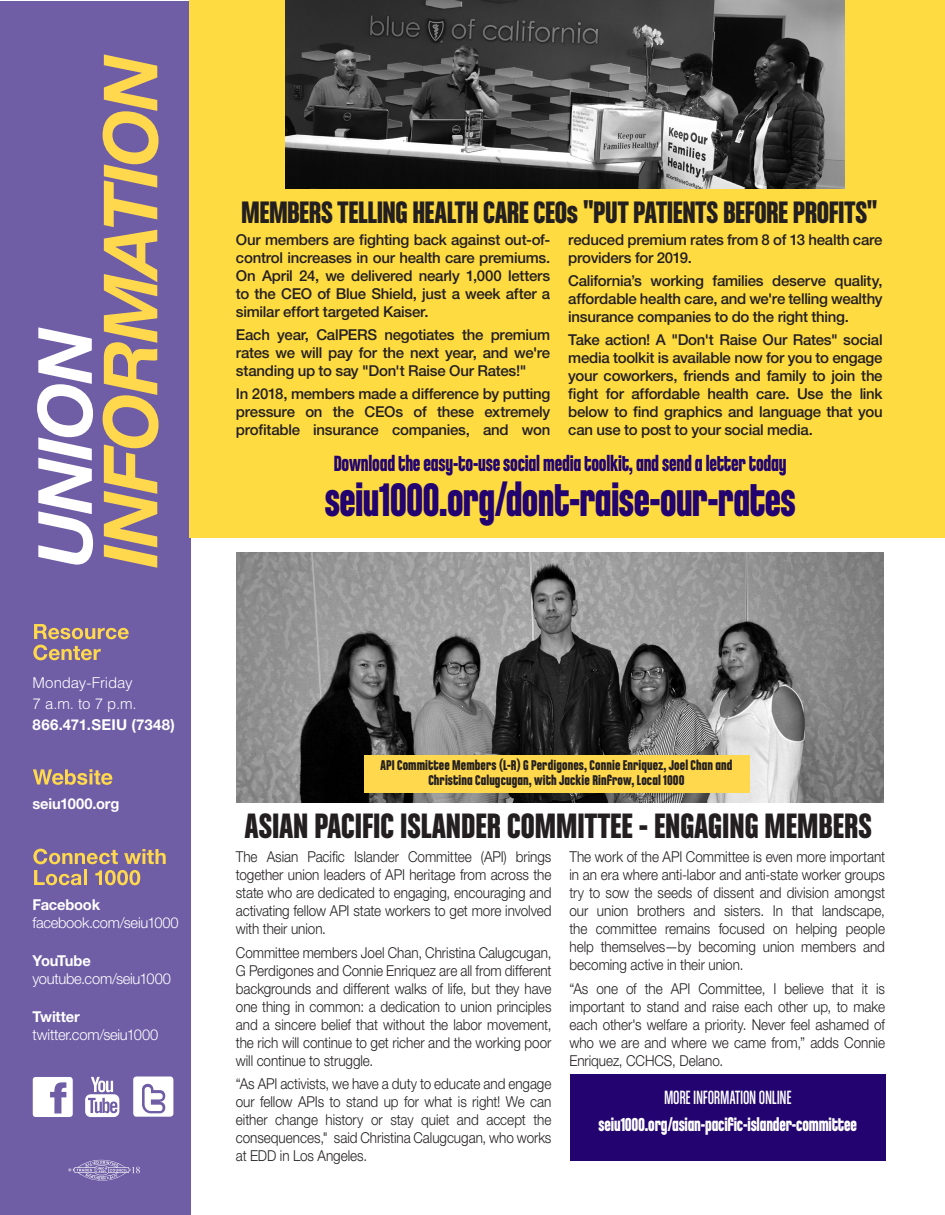
<style>
.page{position:relative;width:945px;height:1215px;background:#fff}
.page>*{position:absolute;margin:0;border:0;box-sizing:border-box;transform-origin:0 0}
.DATE_FRONT_PAGE{font:49.95px "Chalet Comprime Hong Kong Eighty";letter-spacing:-.015em;color:#22036f;scale:.9 1}
.t1{font:37.5px "Chalet Comprime Hong Kong Eighty";color:#231f20}
.DATE_FRONT_PAGE-2{font:33px "Chalet Comprime Hong Kong Eighty";letter-spacing:-.01em;color:#231f20}
.DATE_FRONT_PAGE-3{font:23.4px "Chalet Comprime Hong Kong Eighty";letter-spacing:-.01em;color:#22036f;scale:.9 1}
.DATE_FRONT_PAGE-4{font:20.4px "Chalet Comprime Cologne Eighty";letter-spacing:-.015em;color:#fff;scale:.9 1}
.DATE_FRONT_PAGE-5{font:19.95px "Chalet Comprime Hong Kong Eighty";letter-spacing:-.01em;color:#fff;scale:.9 1}
.t2{font:300 15px/18px "Helvetica Neue LT Std";letter-spacing:-.005em;color:#231f20;text-align:justify;scale:.9 1}
.t3{font:500 15px/18px "Helvetica Neue LT Std";letter-spacing:-.02em;color:#231f20;text-align:justify}
.t4{font:15px/15px "Chalet Comprime Hong Kong Eighty";letter-spacing:.005em;color:#231f20;text-align:center}
.t5{font:300 15px "Helvetica Neue LT Std";letter-spacing:-.02em;color:#fff}
.t6{font:700 15px "Helvetica Neue LT Std";letter-spacing:-.01em;color:#fff}
.t7{font:300 15px/21px "Helvetica";letter-spacing:-.01em;color:#fff}
.t8{font:700 15px "Helvetica Neue LT Std";letter-spacing:.015em;color:#fff}
.t9{font:700 15px "Helvetica Neue LT Std";letter-spacing:-.05em;color:#fff}
</style>
<div class="page">
<div style="left:0;top:1px;width:190px;height:1214px;background:#6f5da5"></div>
<svg style="left:103px;top:54px;width:56px;height:514px"></svg>
<svg style="left:37px;top:327px;width:56px;height:238px"></svg>
<svg style="left:34px;top:624px;width:95px;height:15px"></svg>
<svg style="left:33px;top:645px;width:68px;height:15px"></svg>
<svg style="left:33px;top:769px;width:79px;height:16px"></svg>
<svg style="left:33px;top:849px;width:85px;height:15px"></svg>
<svg style="left:124px;top:849px;width:42px;height:15px"></svg>
<svg style="left:34px;top:870px;width:47px;height:15px"></svg>
<hr style="left:84px;top:870px;width:3px;height:15px;background:#ffd84d">
<svg style="left:95px;top:870px;width:45px;height:15px"></svg>
<svg style="left:133px;top:1077px;width:40px;height:40px;background:#e3e0ed"></svg>
<svg style="left:85px;top:1077px;width:34px;height:40px"></svg>
<svg style="left:33px;top:1077px;width:40px;height:40px"></svg>
<svg style="left:68px;top:1159px;width:72px;height:22px"></svg>
<div style="left:570px;top:1075px;width:315px;height:86px;background:#22036f"></div>
<div style="left:189px;top:0;width:756px;height:537px;background:#ffdb42"></div>
<img style="left:236px;top:553px;width:647px;height:250px">
<div style="left:364px;top:756px;width:386px;height:37px;background:#ffd84d"></div>
<img style="left:285px;top:0;width:560px;height:189px">
<p class="DATE_FRONT_PAGE-2" style="left:241px;top:193px;width:638px">MEMBERS TELLING HEALTH CARE CEOs "PUT PATIENTS BEFORE PROFITS"</p>
<p class="t3" style="left:236px;top:230px;width:316px">Our members are fighting back against out-of&shy;control increases in our health care premiums.<br>On April 24, we delivered nearly 1,000 letters to the CEO of Blue Shield, just a week after a similar effort targeted Kaiser.</p>
<p class="t3" style="left:236px;top:325px;width:316px">Each year, CalPERS negotiates the premium rates we will pay for the next year, and we're standing up to say "Don't Raise Our Rates!"</p>
<p class="t3" style="left:236px;top:385px;width:316px">In 2018, members made a difference by putting pressure on the CEOs of these extremely profitable insurance companies, and won</p>
<p class="t3" style="left:568px;top:230px;width:316px">reduced premium rates from 8 of 13 health care providers for 2019.</p>
<p class="t3" style="left:568px;top:271px;width:316px">California’s working families deserve quality, affordable health care, and we're telling wealthy insurance companies to do the right thing.</p>
<p class="t3" style="left:568px;top:331px;width:316px">Take action! A "Don't Raise Our Rates" social media toolkit is available now for you to engage your coworkers, friends and family to join the fight for affordable health care. Use the link below to find graphics and language that you can use to post to your social media.</p>
<p class="DATE_FRONT_PAGE-3" style="left:334px;top:449px;width:505px">Download the easy-to-use social media toolkit, and send a letter today</p>
<p class="DATE_FRONT_PAGE" style="left:325px;top:470px;width:525px">seiu1000.org/dont-raise-our-rates</p>
<p class="t7" style="left:33px;top:671px;width:106px">Monday-Friday<br>7 a.m. to 7 p.m.</p>
<p class="t8" style="left:33px;top:715px;width:144px">866.471.SEIU (7348)</p>
<p class="t6" style="left:33px;top:795px;width:88px">seiu1000.org</p>
<p class="t6" style="left:33px;top:895px;width:69px">Facebook</p>
<p class="t5" style="left:33px;top:913px;width:148px">facebook.com/seiu1000</p>
<p class="t9" style="left:33px;top:951px;width:60px">YouTube</p>
<p class="t5" style="left:33px;top:969px;width:140px">youtube.com/seiu1000</p>
<p class="t6" style="left:33px;top:1008px;width:49px">Twitter</p>
<p class="t5" style="left:33px;top:1026px;width:127px">twitter.com/seiu1000</p>
<p class="t4" style="left:380px;top:757px;width:354px">API Committee Members (L-R) G Perdigones, Connie Enriquez, Joel Chan and<br>Christina Calugcugan, with Jackie Rinfrow, Local 1000</p>
<p class="t1" style="left:245px;top:803px;width:628px">ASIAN PACIFIC ISLANDER COMMITTEE - ENGAGING MEMBERS</p>
<p class="t2" style="left:236px;top:848px;width:352px">The Asian Pacific Islander Committee (API) brings together union leaders of API heritage from across the state who are dedicated to engaging, encouraging and activating fellow API state workers to get more involved with their union.</p>
<p class="t2" style="left:236px;top:943px;width:352px">Committee members Joel Chan, Christina Calugcugan, G Perdigones and Connie Enriquez are all from different backgrounds and different walks of life, but they have one thing in common: a dedication to union principles and a sincere belief that without the labor movement, the rich will continue to get richer and the working poor will continue to struggle.</p>
<p class="t2" style="left:236px;top:1074px;width:352px">“As API activists, we have a duty to educate and engage our fellow APIs to stand up for what is right! We can either change history or stay quiet and accept the consequences," said Christina Calugcugan, who works at EDD in Los Angeles.</p>
<p class="t2" style="left:569px;top:848px;width:352px">The work of the API Committee is even more important in an era where anti-labor and anti-state worker groups try to sow the seeds of dissent and division amongst our union brothers and sisters. In that landscape, the committee remains focused on helping people help themselves—by becoming union members and becoming active in their union.</p>
<p class="t2" style="left:569px;top:979px;width:352px">“As one of the API Committee, I believe that it is important to stand and raise each other up, to make each other's welfare a priority. Never feel ashamed of who we are and where we came from,” adds Connie Enriquez, CCHCS, Delano.</p>
<p class="DATE_FRONT_PAGE-4" style="left:664px;top:1086px;width:143px">MORE INFORMATION ONLINE</p>
<p class="DATE_FRONT_PAGE-5" style="left:599px;top:1113px;width:289px">seiu1000.org/asian-pacific-islander-committee</p>
</div>
